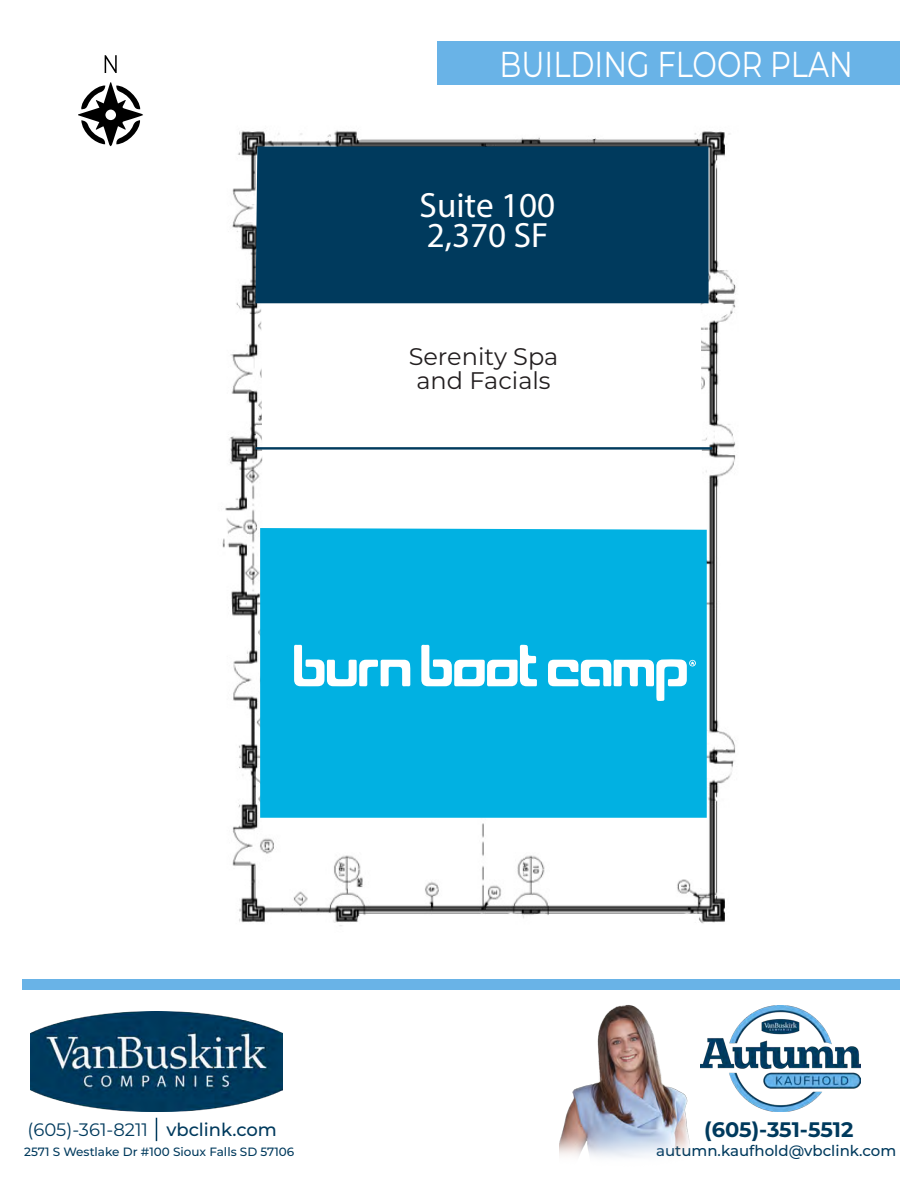
<style>
.page{position:relative;width:918px;height:1188px;background:#fff}
.page>*{position:absolute;margin:0;border:0;box-sizing:border-box;transform-origin:0 0}
.t1{font:36px "Montserrat";color:#fff;scale:.81 1}
.t2{font:35.25px/30.2px "Myriad Pro";color:#fff}
.t3{font:24px/24px "Montserrat";color:#231f20;text-align:center}
.t4{font:700 21px "Montserrat";color:#003a5d}
.t5{font:18px "Montserrat";color:#003a5d}
.t6{font:500 15px "Montserrat";color:#003a5d}
.t7{font:500 12px "Montserrat";color:#003a5d}
.s1{font-weight:500}
</style>
<div class="page">
<img style="left:222px;top:74px;width:514px;height:852px">
<div style="left:438px;top:42px;width:462px;height:43px;background:#69b3e7"></div>
<div style="left:22px;top:979px;width:878px;height:11px;background:#69b3e7"></div>
<img style="left:30px;top:1011px;width:253px;height:101px">
<img style="left:701px;top:1005px;width:160px;height:107px">
<svg style="left:156px;top:1118px;width:1px;height:23px"></svg>
<img style="left:560px;top:1005px;width:130px;height:152px">
<svg style="left:105px;top:55px;width:12px;height:18px"></svg>
<svg style="left:78px;top:82px;width:65px;height:64px"></svg>
<svg style="left:260px;top:303px;width:444px;height:225px"></svg>
<div style="left:256px;top:146px;width:453px;height:157px;background:#003a5d"></div>
<div style="left:260px;top:528px;width:447px;height:290px;background:#01b1e2"></div>
<hr style="left:255px;top:447px;width:457px;height:3px;background:#003a5d">
<svg style="left:421px;top:645px;width:117px;height:42px"></svg>
<svg style="left:294px;top:645px;width:116px;height:42px"></svg>
<svg style="left:548px;top:659px;width:148px;height:42px"></svg>
<h1 class="t1" style="left:500px;top:40px;width:438px">BUILDING FLOOR PLAN</h1>
<h2 class="t2" style="left:420px;top:189px;width:137px">Suite 100<br>2,370 SF</h2>
<h3 class="t3" style="left:409px;top:344px;width:151px">Serenity Spa and Facials</h3>
<h3 class="t5" style="left:27px;top:1117px;width:251px">(605)-361-8211 <span class="s1">vbclink.com</span></h3>
<p class="t7" style="left:24px;top:1143px;width:272px">2571 S Westlake Dr #100 Sioux Falls SD 57106</p>
<h3 class="t4" style="left:704px;top:1114px;width:151px">(605)-351-5512</h3>
<p class="t6" style="left:656px;top:1140px;width:242px">autumn.kaufhold@vbclink.com</p>
</div>
